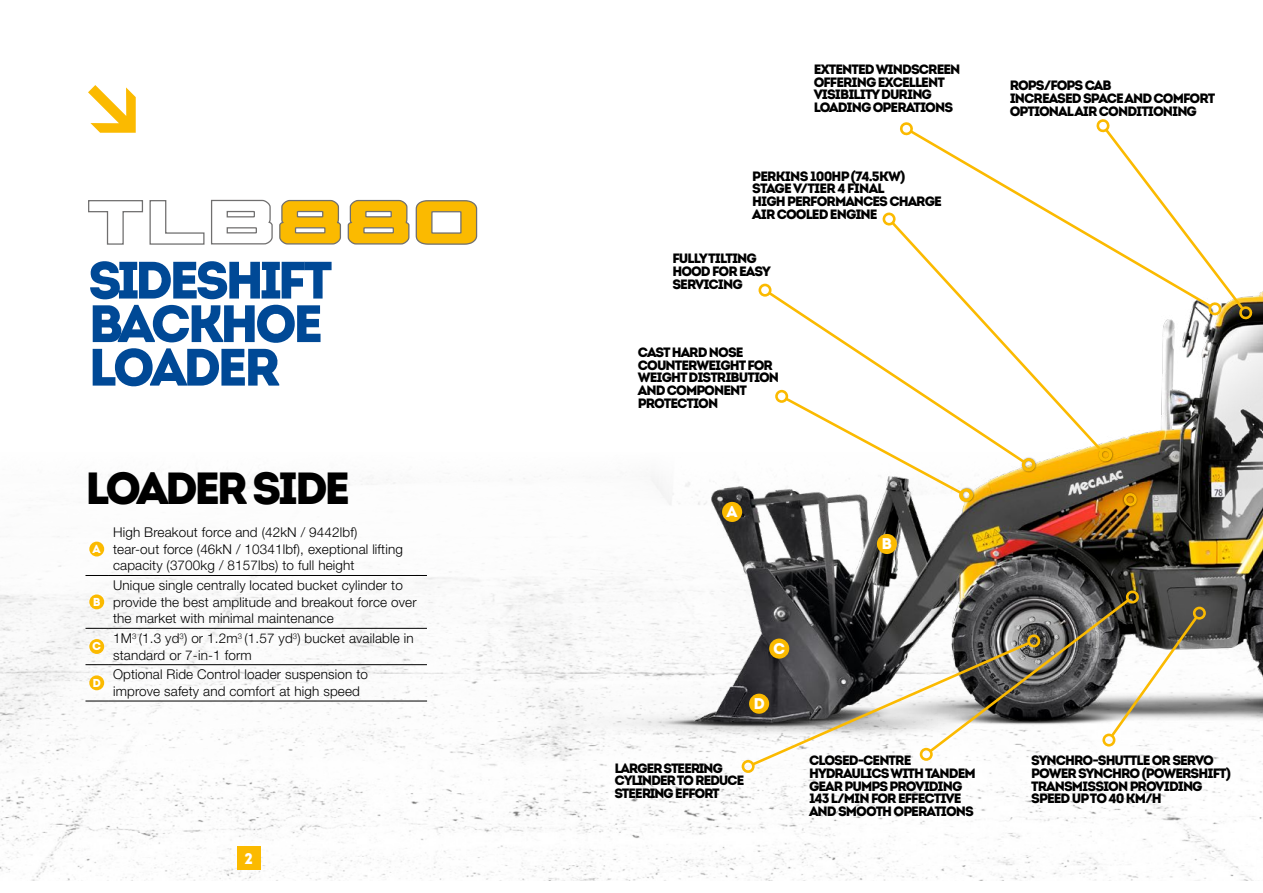
<style>
.page{position:relative;width:1263px;height:893px;background:#fff}
.page>*{position:absolute;margin:0;border:0;box-sizing:border-box;transform-origin:0 0}
.t1{font:52.5px/43.5px "Intro";letter-spacing:-.09em;color:#004996}
.t2{font:900 45px "Intro";letter-spacing:-.075em;color:#000}
.t3{font:15.6px "Intro";color:#fff}
.t4{font:900 15.45px "Intro";color:#fff}
.t5{font:900 13.5px/12.8px "Intro";letter-spacing:-.07em;color:#000}
.t6{font:300 13.5px/16.5px "Helvetica Neue LT Pro";letter-spacing:.01em;color:#000}
.t7{font:13.5px/12.8px "Intro";letter-spacing:-.1em;color:#000}
.t8{font:11.55px "Intro";color:#fff}
</style>
<div class="page">
<img style="left:0;top:476px;width:350px;height:404px">
<img style="left:350px;top:216px;width:913px;height:665px">
<div style="left:722px;top:502px;width:20px;height:20px;background:#fbba00;border-radius:50%"></div>
<div style="left:877px;top:534px;width:20px;height:20px;background:#fbba00;border-radius:50%"></div>
<div style="left:1193px;top:607px;width:13px;height:13px;border:3px solid #fbba00;border-radius:50%"></div>
<div style="left:1126px;top:590px;width:13px;height:13px;border:3px solid #fbba00;border-radius:50%"></div>
<svg style="left:749px;top:596px;width:451px;height:172px"></svg>
<div style="left:1027px;top:634px;width:13px;height:13px;border:3px solid #fbba00;border-radius:50%"></div>
<div style="left:742px;top:760px;width:13px;height:13px;border:3px solid #fbba00;border-radius:50%"></div>
<div style="left:1097px;top:446px;width:17px;height:17px;background:#000;opacity:.5"></div>
<div style="left:1099px;top:448px;width:13px;height:13px;border:3px solid #fbba00;border-radius:50%"></div>
<svg style="left:907px;top:131px;width:186px;height:88px"></svg>
<svg style="left:900px;top:122px;width:14px;height:16px"></svg>
<svg style="left:1093px;top:119px;width:161px;height:203px"></svg>
<div style="left:1122px;top:491px;width:16px;height:17px;background:#000;opacity:.5"></div>
<div style="left:1124px;top:493px;width:13px;height:13px;border:3px solid #fbba00;border-radius:50%"></div>
<svg style="left:889px;top:219px;width:216px;height:236px"></svg>
<div style="left:882px;top:212px;width:14px;height:14px;border:3px solid #fbba00;border-radius:50%"></div>
<div style="left:1098px;top:448px;width:14px;height:14px;border:3px solid #fbba00;border-radius:50%"></div>
<div style="left:958px;top:487px;width:17px;height:16px;background:#000;opacity:.5"></div>
<div style="left:960px;top:488px;width:13px;height:13px;border:3px solid #fbba00;border-radius:50%"></div>
<svg style="left:783px;top:466px;width:181px;height:30px"></svg>
<div style="left:959px;top:489px;width:13px;height:13px;border:3px solid #fbba00;border-radius:50%"></div>
<div style="left:1021px;top:456px;width:16px;height:17px;background:#000;opacity:.5"></div>
<svg style="left:766px;top:289px;width:262px;height:177px"></svg>
<div style="left:758px;top:284px;width:13px;height:13px;border:3px solid #fbba00;border-radius:50%"></div>
<div style="left:1022px;top:458px;width:13px;height:13px;border:3px solid #fbba00;border-radius:50%"></div>
<svg style="left:85px;top:575px;width:23px;height:1px"></svg>
<hr style="left:108px;top:575px;width:319px;height:1px;background:#000">
<svg style="left:85px;top:628px;width:23px;height:1px"></svg>
<hr style="left:108px;top:628px;width:319px;height:1px;background:#000">
<svg style="left:85px;top:664px;width:23px;height:1px"></svg>
<hr style="left:108px;top:664px;width:319px;height:1px;background:#000">
<svg style="left:85px;top:701px;width:23px;height:1px"></svg>
<hr style="left:108px;top:701px;width:319px;height:1px;background:#000">
<div style="left:89px;top:542px;width:15px;height:14px;background:#fbba00;border-radius:50%"></div>
<div style="left:89px;top:594px;width:15px;height:15px;background:#fbba00;border-radius:50%"></div>
<div style="left:89px;top:639px;width:15px;height:15px;background:#fbba00;border-radius:50%"></div>
<div style="left:89px;top:675px;width:15px;height:15px;background:#fbba00;border-radius:50%"></div>
<svg style="left:88px;top:85px;width:48px;height:48px"></svg>
<svg style="left:88px;top:199px;width:185px;height:46px"></svg>
<svg style="left:279px;top:199px;width:199px;height:46px"></svg>
<div style="left:237px;top:847px;width:23px;height:23px;background:#fbba00"></div>
<h1 class="t1" style="left:88px;top:258px;width:246px">SIDESHIFT<br>BACKHOE<br>LOADER</h1>
<h2 class="t2" style="left:85px;top:459px;width:266px">LOADER SIDE</h2>
<p class="t8" style="left:93px;top:542px;width:10px">A</p>
<p class="t8" style="left:93px;top:595px;width:9px">B</p>
<p class="t6" style="left:113px;top:524px;width:291px">High Breakout force and (42kN / 9442lbf) tear-out force (46kN / 10341lbf), exeptional lifting capacity (3700kg / 8157lbs) to full height</p>
<p class="t6" style="left:113px;top:577px;width:305px">Unique single centrally located bucket cylinder to provide the best amplitude and breakout force over the market with minimal maintenance</p>
<p class="t8" style="left:92px;top:639px;width:11px">C</p>
<p class="t6" style="left:113px;top:630px;width:302px">1M<sup>3</sup> (1.3 yd<sup>3</sup>) or 1.2m<sup>3</sup> (1.57 yd<sup>3</sup>) bucket available in standard or 7-in-1 form</p>
<p class="t8" style="left:92px;top:676px;width:10px">D</p>
<p class="t6" style="left:113px;top:666px;width:256px">Optional Ride Control loader suspension to improve safety and comfort at high speed</p>
<p class="t4" style="left:244px;top:848px;width:10px">2</p>
<p class="t5" style="left:814px;top:63px;width:148px">EXTENTED WINDSCREEN<br>OFFERING EXCELLENT<br>VISIBILITY DURING<br>LOADING OPERATIONS</p>
<p class="t5" style="left:752px;top:169px;width:191px">PERKINS 100HP (74.5KW)<br>STAGE V/TIER 4 FINAL<br>HIGH PERFORMANCES CHARGE<br>AIR COOLED ENGINE</p>
<p class="t5" style="left:672px;top:252px;width:100px">FULLY TILTING<br>HOOD FOR EASY<br>SERVICING</p>
<p class="t5" style="left:638px;top:346px;width:143px">CAST HARD NOSE<br>COUNTERWEIGHT FOR<br>WEIGHT DISTRIBUTION<br>AND COMPONENT<br>PROTECTION</p>
<p class="t5" style="left:1010px;top:79px;width:207px">ROPS/FOPS CAB<br>INCREASED SPACE AND COMFORT<br>OPTIONAL AIR CONDITIONING</p>
<p class="t3" style="left:726px;top:502px;width:13px">A</p>
<p class="t3" style="left:881px;top:534px;width:12px">B</p>
<p class="t3" style="left:773px;top:639px;width:14px">C</p>
<p class="t3" style="left:753px;top:694px;width:13px">D</p>
<p class="t7" style="left:614px;top:761px;width:132px">LARGER STEERING<br>CYLINDER TO REDUCE<br>STEERING EFFORT</p>
<p class="t5" style="left:809px;top:754px;width:168px">CLOSED-CENTRE<br>HYDRAULICS WITH TANDEM<br>GEAR PUMPS PROVIDING<br>143 L/MIN FOR EFFECTIVE<br>AND SMOOTH OPERATIONS</p>
<p class="t5" style="left:1031px;top:754px;width:201px">SYNCHRO-SHUTTLE OR SERVO<br>POWER SYNCHRO (POWERSHIFT)<br>TRANSMISSION PROVIDING<br>SPEED UP TO 40 KM/H</p>
</div>
